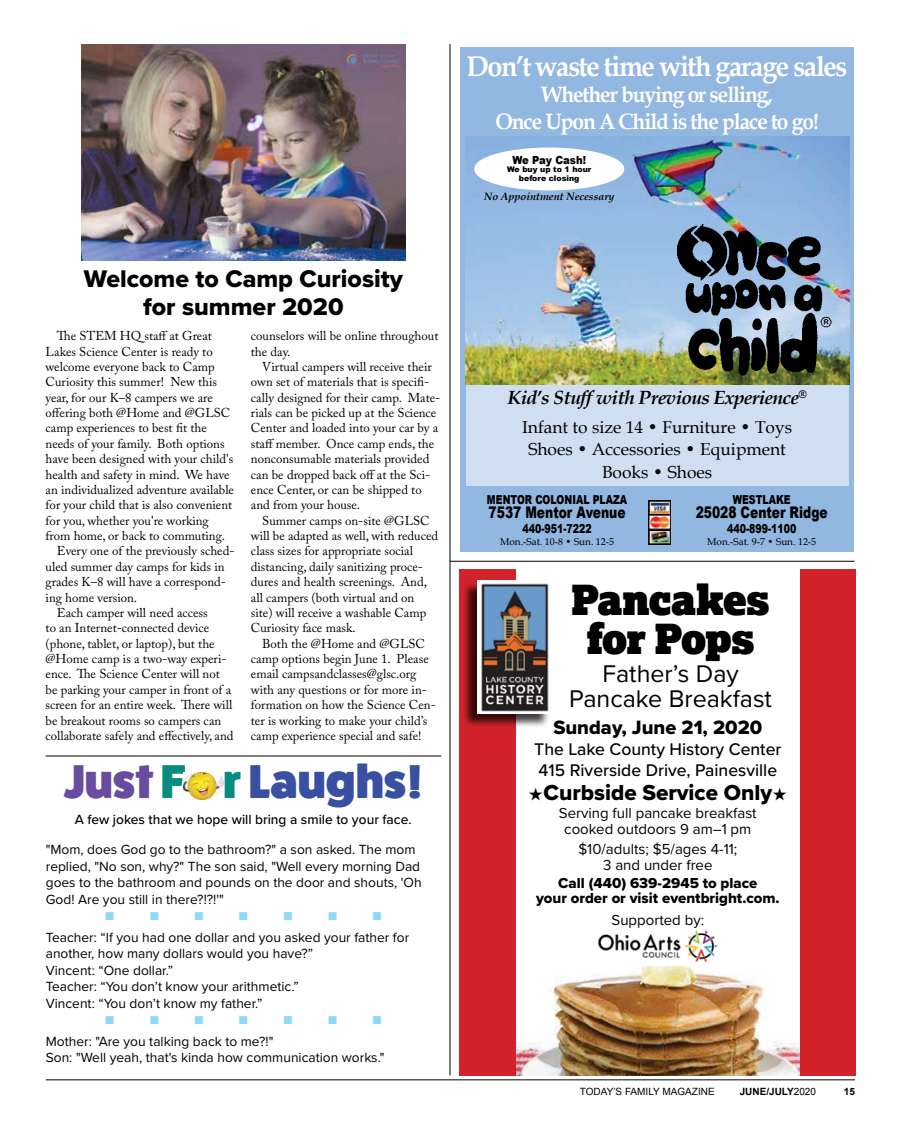
<style>
.page{position:relative;width:900px;height:1125px;background:#fff}
.page>*{position:absolute;margin:0;border:0;box-sizing:border-box;transform-origin:0 0}
.t1{font:800 47.62px "Fat Frank";color:#384fa2}
.t2{font:41.25px/39.5px "Lexia Advertising";letter-spacing:-.02em;color:#000;text-align:center}
.t3{font:700 28.38px "Book Antiqua";letter-spacing:-.05em;color:#fff;scale:.94 1}
.t4{font:25px/27.5px "Proxima Nova Extrabld";color:#000;text-align:center}
.t5{font:25px/25px "Proxima Nova";color:#000;text-align:center}
.t6{font:22.5px "Proxima Nova Extrabld";color:#000}
.t7{font:700 22.25px/26.8px "Book Antiqua";letter-spacing:-.05em;color:#fff;text-align:center;scale:.94 1}
.t8{font:20px "Proxima Nova Extrabld";color:#000}
.t9{font:italic 700 19.12px "Book Antiqua";letter-spacing:-.03em;color:#000}
.t10{font:500 17.5px/21px "Proxima Nova";color:#000}
.t11{font:17.25px/22.2px "Book Antiqua";color:#000;text-align:center}
.t12{font:900 16px "Arial";color:#000;scale:.76 1}
.t13{font:15px/15.5px "Proxima Nova";color:#000;text-align:center}
.t14{font:15px/15.5px "Proxima Nova Extrabld";color:#000;text-align:center}
.t15{font:13.75px/16.5px "Proxima Nova";color:#000}
.t16{font:500 13.75px "Proxima Nova";color:#000}
.t17{font:13.75px "Proxima Nova";color:#8ed8f8}
.t18{font:12.75px/15.4px "Adobe Caslon Pro";color:#000}
.t19{font:900 12.38px "Arial";color:#000;scale:.76 1}
.t20{font:900 11.12px "Arial";color:#000;scale:.9 1}
.t21{font:italic 700 10.62px "Book Antiqua";color:#000}
.t22{font:10px "Arial";color:#000}
.t23{font:700 10px "Arial";color:#000}
.t24{font:9.88px "Book Antiqua";color:#000}
.t25{font:900 7.75px/8.9px "Arial";color:#000;text-align:center}
.s1{color:#684c9f}
.s2{color:#088c7f}
.s3{font-size:17.5px}
.s4{font-weight:400}
</style>
<div class="page">
<hr style="left:46px;top:1080px;width:809px;height:1px;background:#000">
<hr style="left:450px;top:561px;width:405px;height:1px;background:#000">
<hr style="left:450px;top:44px;width:1px;height:1031px;background:#000">
<img style="left:81px;top:44px;width:325px;height:216px">
<hr style="left:46px;top:756px;width:395px;height:1px;background:#000">
<img style="left:184px;top:772px;width:39px;height:28px">
<div style="left:460px;top:47px;width:393px;height:505px;background:#92b7e0"></div>
<div style="left:466px;top:385px;width:383px;height:101px;background:#d0def1"></div>
<img style="left:649px;top:501px;width:22px;height:43px">
<img style="left:465px;top:137px;width:384px;height:247px">
<img style="left:678px;top:224px;width:154px;height:152px">
<div style="left:475px;top:149px;width:148px;height:40px;background:#fff;border-radius:50%"></div>
<div style="left:474px;top:148px;width:150px;height:42px;border:2px solid #fff;border-radius:50%"></div>
<img style="left:516px;top:966px;width:284px;height:109px">
<div style="left:459px;top:569px;width:57px;height:506px;background:#d2232a"></div>
<div style="left:800px;top:569px;width:55px;height:506px;background:#d2232a"></div>
<div style="left:462px;top:582px;width:88px;height:146px;background:#000;opacity:.75"></div>
<img style="left:478px;top:580px;width:72px;height:133px">
<img style="left:598px;top:930px;width:120px;height:32px">
<h3 class="t4" style="left:84px;top:265px;width:320px">Welcome to Camp Curiosity for summer 2020</h3>
<p class="t18" style="left:57px;top:328px;width:157px">The STEM HQ staff at Great</p>
<p class="t18" style="left:46px;top:343px;width:169px">Lakes Science Center is ready to</p>
<p class="t18" style="left:46px;top:359px;width:171px">welcome everyone back to Camp</p>
<p class="t18" style="left:46px;top:374px;width:173px">Curiosity this summer! New this</p>
<p class="t18" style="left:46px;top:390px;width:169px">year, for our K–8 campers we are</p>
<p class="t18" style="left:46px;top:405px;width:186px">offering both @Home and @GLSC</p>
<p class="t18" style="left:46px;top:420px;width:163px">camp experiences to best fit the</p>
<p class="t18" style="left:46px;top:436px;width:180px">needs of your family. Both options</p>
<p class="t18" style="left:46px;top:451px;width:189px">have been designed with your child's</p>
<p class="t18" style="left:46px;top:466px;width:186px">health and safety in mind. We have</p>
<p class="t18" style="left:46px;top:482px;width:190px">an individualized adventure available</p>
<p class="t18" style="left:46px;top:497px;width:188px">for your child that is also convenient</p>
<p class="t18" style="left:46px;top:513px;width:165px">for you, whether you're working</p>
<p class="t18" style="left:46px;top:528px;width:181px">from home, or back to commuting.</p>
<p class="t18" style="left:57px;top:543px;width:179px">Every one of the previously sched-</p>
<p class="t18" style="left:46px;top:559px;width:180px">uled summer day camps for kids in</p>
<p class="t18" style="left:46px;top:574px;width:182px">grades K–8 will have a correspond-</p>
<p class="t18" style="left:46px;top:589px;width:93px">ing home version.</p>
<p class="t18" style="left:57px;top:605px;width:152px">Each camper will need access</p>
<p class="t18" style="left:46px;top:620px;width:165px">to an Internet-connected device</p>
<p class="t18" style="left:46px;top:636px;width:171px">(phone, tablet, or laptop), but the</p>
<p class="t18" style="left:46px;top:651px;width:183px">@Home camp is a two-way experi-</p>
<p class="t18" style="left:46px;top:666px;width:176px">ence. The Science Center will not</p>
<p class="t18" style="left:46px;top:682px;width:187px">be parking your camper in front of a</p>
<p class="t18" style="left:46px;top:697px;width:188px">screen for an entire week. There will</p>
<p class="t18" style="left:46px;top:712px;width:177px">be breakout rooms so campers can</p>
<p class="t18" style="left:46px;top:728px;width:190px">collaborate safely and effectively, and</p>
<p class="t18" style="left:251px;top:328px;width:189px">counselors will be online throughout the day.</p>
<p class="t18" style="left:251px;top:359px;width:191px;text-indent:11px">Virtual campers will receive their own set of materials that is specifi&shy;cally designed for their camp. Mate&shy;rials can be picked up at the Science Center and loaded into your car by a staff member. Once camp ends, the nonconsumable materials provided can be dropped back off at the Sci&shy;ence Center, or can be shipped to and from your house.</p>
<p class="t18" style="left:251px;top:513px;width:189px;text-indent:11px">Summer camps on-site @GLSC will be adapted as well, with reduced class sizes for appropriate social distancing, daily sanitizing proce&shy;dures and health screenings. And, all campers (both virtual and on site) will receive a washable Camp<br>Curiosity face mask.</p>
<p class="t18" style="left:251px;top:636px;width:187px;text-indent:11px">Both the @Home and @GLSC camp options begin June 1. Please email campsandclasses@glsc.org with any questions or for more in&shy;formation on how the Science Cen&shy;ter is working to make your child’s camp experience special and safe!</p>
<h1 class="t1" style="left:63px;top:755px;width:362px"><span class="s1">Just</span> <span class="s2">F r</span> Laughs!</h1>
<p class="t16" style="left:75px;top:809px;width:338px">A few jokes that we hope will bring a smile to your face.</p>
<p class="t15" style="left:46px;top:841px;width:377px">"Mom, does God go to the bathroom?" a son asked. The mom replied, "No son, why?" The son said, "Well every morning Dad goes to the bathroom and pounds on the door and shouts, 'Oh God! Are you still in there?!?!'"</p>
<p class="t17" style="left:105px;top:905px;width:11px">■</p>
<p class="t17" style="left:150px;top:905px;width:11px">■</p>
<p class="t17" style="left:194px;top:905px;width:11px">■</p>
<p class="t17" style="left:239px;top:905px;width:11px">■</p>
<p class="t17" style="left:284px;top:905px;width:11px">■</p>
<p class="t17" style="left:328px;top:905px;width:11px">■</p>
<p class="t17" style="left:373px;top:905px;width:11px">■</p>
<p class="t15" style="left:46px;top:928px;width:365px">Teacher: “If you had one dollar and you asked your father for another, how many dollars would you have?”<br>Vincent: “One dollar.”<br>Teacher: “You don’t know your arithmetic.”<br>Vincent: “You don’t know my father.”</p>
<p class="t17" style="left:105px;top:1009px;width:11px">■</p>
<p class="t17" style="left:150px;top:1009px;width:11px">■</p>
<p class="t17" style="left:194px;top:1009px;width:11px">■</p>
<p class="t17" style="left:239px;top:1009px;width:11px">■</p>
<p class="t17" style="left:284px;top:1009px;width:11px">■</p>
<p class="t17" style="left:328px;top:1009px;width:11px">■</p>
<p class="t17" style="left:373px;top:1009px;width:11px">■</p>
<p class="t15" style="left:46px;top:1032px;width:340px">Mother: "Are you talking back to me?!"<br>Son: "Well yeah, that's kinda how communication works."</p>
<h3 class="t3" style="left:467px;top:47px;width:407px">Don’t waste time with garage sales</h3>
<h3 class="t7" style="left:495px;top:81px;width:346px">Whether buying or selling,<br>Once Upon A Child is the place to go!</h3>
<p class="t20" style="left:512px;top:151px;width:83px">We Pay Cash!</p>
<p class="t25" style="left:507px;top:165px;width:86px">We buy up to 1 hour before closing</p>
<p class="t21" style="left:484px;top:189px;width:132px">No Appointment Necessary</p>
<h3 class="t9" style="left:507px;top:385px;width:301px">Kid’s Stuff with Previous Experience<sup>®</sup></h3>
<h3 class="t11" style="left:522px;top:416px;width:272px">Infant to size 14 • Furniture • Toys<br>Shoes • Accessories • Equipment<br>Books • Shoes</h3>
<p class="t19" style="left:733px;top:490px;width:78px">WESTLAKE</p>
<p class="t12" style="left:696px;top:501px;width:175px">25028 Center Ridge</p>
<p class="t19" style="left:727px;top:520px;width:92px">440-899-1100</p>
<p class="t24" style="left:707px;top:535px;width:111px">Mon.-Sat. 9-7 • Sun. 12-5</p>
<p class="t19" style="left:487px;top:490px;width:186px">MENTOR COLONIAL PLAZA</p>
<p class="t12" style="left:489px;top:501px;width:182px">7537 Mentor Avenue</p>
<p class="t19" style="left:523px;top:520px;width:92px">440-951-7222</p>
<p class="t24" style="left:500px;top:535px;width:115px">Mon.-Sat. 10-8 • Sun. 12-5</p>
<h2 class="t2" style="left:571px;top:578px;width:200px">Pancakes for Pops</h2>
<h3 class="t5" style="left:569px;top:660px;width:204px">Father’s Day<br>Pancake Breakfast</h3>
<h3 class="t8" style="left:553px;top:712px;width:211px">Sunday, June 21, 2020</h3>
<h3 class="t10" style="left:534px;top:738px;width:249px">The Lake County History Center<br>415 Riverside Drive, Painesville</h3>
<h3 class="t6" style="left:529px;top:776px;width:259px"><span class="s3">★</span>Curbside Service Only<span class="s3">★</span></h3>
<p class="t13" style="left:559px;top:805px;width:199px">Serving full pancake breakfast cooked outdoors 9 am–1 pm</p>
<p class="t13" style="left:578px;top:841px;width:160px">$10/adults; $5/ages 4-11;<br>3 and under free</p>
<p class="t14" style="left:536px;top:875px;width:245px">Call (440) 639-2945 to place<br>your order or visit eventbright.com.</p>
<p class="t13" style="left:612px;top:911px;width:94px">Supported by:</p>
<p class="t22" style="left:580px;top:1085px;width:136px">TODAY’S FAMILY MAGAZINE</p>
<p class="t23" style="left:740px;top:1085px;width:78px">JUNE/JULY<span class="s4">2020</span></p>
<p class="t23" style="left:844px;top:1085px;width:13px">15</p>
</div>
